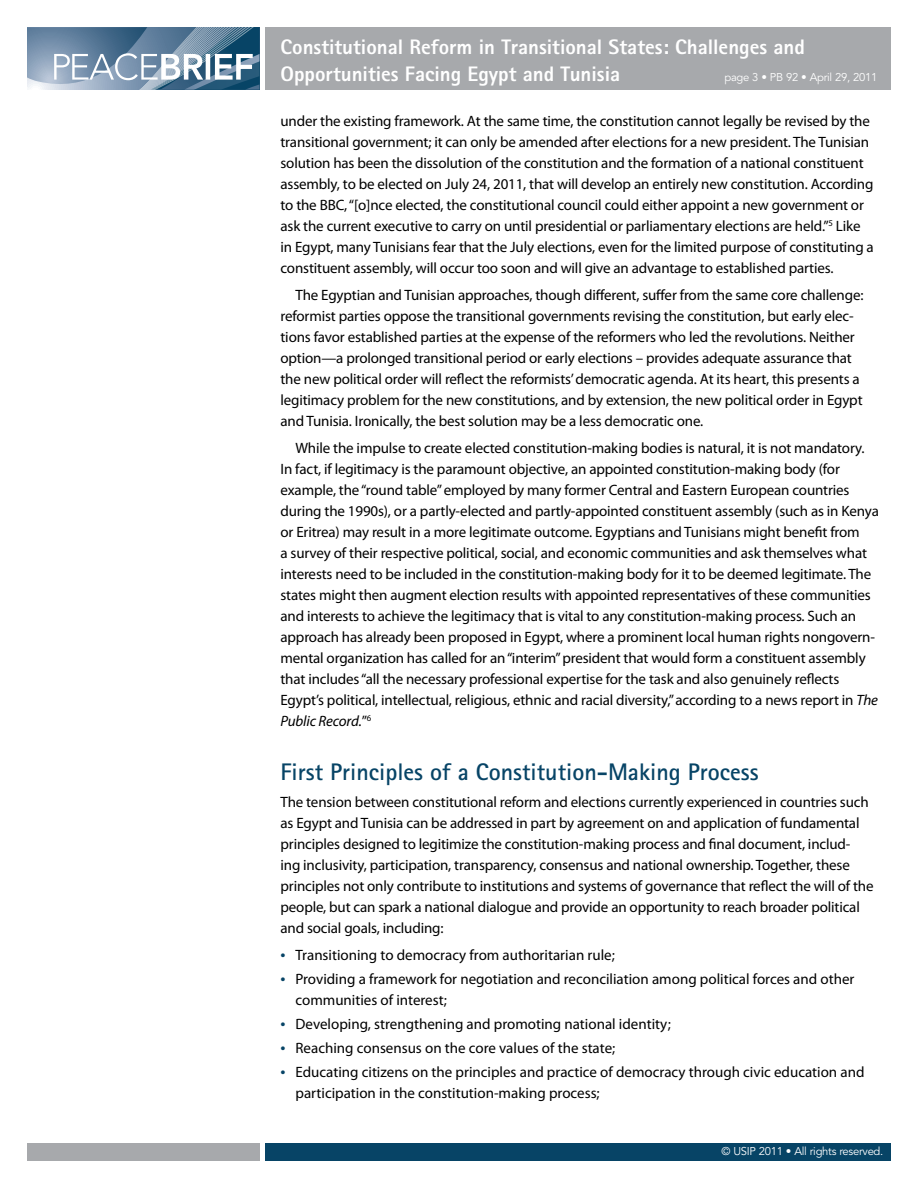
<style>
.page{position:relative;width:918px;height:1188px;background:#fff}
.page>*{position:absolute;margin:0;border:0;box-sizing:border-box;transform-origin:0 0}
.t1{font:700 24px "Rotis Sans Serif";color:#074466}
.t2{font:800 21px/27px "Rotis Sans Serif";color:#fff}
.t3{font:15px/21px "Myriad Pro";letter-spacing:-.01em;color:#000}
.t4{font:11.25px "Avenir LT Std";letter-spacing:-.025em;color:#fff}
.s1{font-style:italic}
.s2{font-size:18px;color:#074466}
</style>
<div class="page">
<div style="left:265px;top:1143px;width:626px;height:18px;background:#074466"></div>
<div style="left:27px;top:1143px;width:233px;height:18px;background:#a7a9ac"></div>
<div style="left:265px;top:27px;width:626px;height:63px;background:#a7a9ac"></div>
<svg style="left:27px;top:27px;width:233px;height:63px;background:#7994ac"></svg>
<h2 class="t2" style="left:280px;top:33px;width:526px">Constitutional Reform in Transitional States: Challenges and<br>Opportunities Facing Egypt and Tunisia</h2>
<p class="t4" style="left:724px;top:71px;width:154px">page 3 • PB 92 • April 29, 2011</p>
<p class="t3" style="left:280px;top:110px;width:595px">under the existing framework. At the same time, the constitution cannot legally be revised by the transitional government; it can only be amended after elections for a new president. The Tunisian solution has been the dissolution of the constitution and the formation of a national constituent assembly, to be elected on July 24, 2011, that will develop an entirely new constitution. According to the BBC, “[o]nce elected, the constitutional council could either appoint a new government or ask the current executive to carry on until presidential or parliamentary elections are held.”<sup>5</sup> Like in Egypt, many Tunisians fear that the July elections, even for the limited purpose of constituting a constituent assembly, will occur too soon and will give an advantage to established parties.</p>
<p class="t3" style="left:280px;top:284px;width:585px;text-indent:15px">The Egyptian and Tunisian approaches, though different, suffer from the same core challenge: reformist parties oppose the transitional governments revising the constitution, but early elec&shy;tions favor established parties at the expense of the reformers who led the revolutions. Neither option—a prolonged transitional period or early elections – provides adequate assurance that the new political order will reflect the reformists’ democratic agenda. At its heart, this presents a legitimacy problem for the new constitutions, and by extension, the new political order in Egypt and Tunisia. Ironically, the best solution may be a less democratic one.</p>
<p class="t3" style="left:280px;top:437px;width:600px;text-indent:15px">While the impulse to create elected constitution-making bodies is natural, it is not mandatory.<br>In fact, if legitimacy is the paramount objective, an appointed constitution-making body (for example, the “round table” employed by many former Central and Eastern European countries during the 1990s), or a partly-elected and partly-appointed constituent assembly (such as in Kenya or Eritrea) may result in a more legitimate outcome. Egyptians and Tunisians might benefit from<br>a survey of their respective political, social, and economic communities and ask themselves what interests need to be included in the constitution-making body for it to be deemed legitimate. The states might then augment election results with appointed representatives of these communities and interests to achieve the legitimacy that is vital to any constitution-making process. Such an approach has already been proposed in Egypt, where a prominent local human rights nongovern&shy;mental organization has called for an “interim” president that would form a constituent assembly that includes “all the necessary professional expertise for the task and also genuinely reflects Egypt’s political, intellectual, religious, ethnic and racial diversity,” according to a news report in <span class="s1">The Public Record.</span>”<sup>6</sup></p>
<h1 class="t1" style="left:280px;top:757px;width:480px">First Principles of a Constitution-Making Process</h1>
<p class="t3" style="left:280px;top:791px;width:595px">The tension between constitutional reform and elections currently experienced in countries such as Egypt and Tunisia can be addressed in part by agreement on and application of fundamental principles designed to legitimize the constitution-making process and final document, includ&shy;ing inclusivity, participation, transparency, consensus and national ownership. Together, these principles not only contribute to institutions and systems of governance that reflect the will of the people, but can spark a national dialogue and provide an opportunity to reach broader political and social goals, including:</p>
<p class="t3" style="left:280px;top:944px;width:336px"><span class="s2">•</span> Transitioning to democracy from authoritarian rule;</p>
<p class="t3" style="left:295px;top:968px;width:560px;text-indent:-15px"><span class="s2">•</span> Providing a framework for negotiation and reconciliation among political forces and other communities of interest;</p>
<p class="t3" style="left:280px;top:1013px;width:392px"><span class="s2">•</span> Developing, strengthening and promoting national identity;</p>
<p class="t3" style="left:280px;top:1037px;width:336px"><span class="s2">•</span> Reaching consensus on the core values of the state;</p>
<p class="t3" style="left:295px;top:1061px;width:570px;text-indent:-15px"><span class="s2">•</span> Educating citizens on the principles and practice of democracy through civic education and participation in the constitution-making process;</p>
<p class="t4" style="left:722px;top:1145px;width:163px">© USIP 2011 • All rights reserved.</p>
</div>
